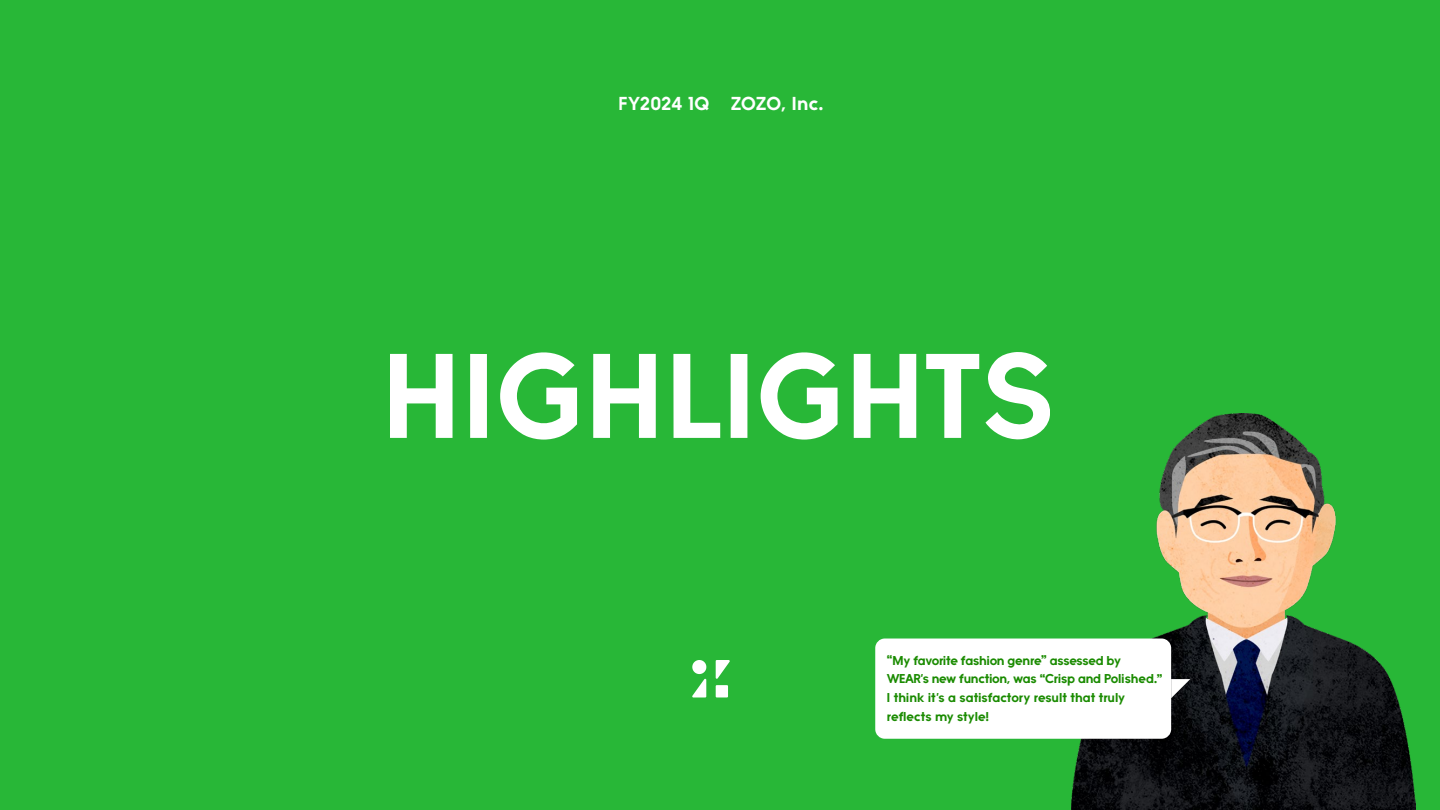
<style>
.page{position:relative;width:1440px;height:810px;background:#28b737}
.page>*{position:absolute;margin:0;border:0;box-sizing:border-box;transform-origin:0 0}
.t1{font:700 120px "ZOZO Gothic 005";letter-spacing:.02em;color:#fff}
.t2{font:700 18.75px "ZOZO Gothic 005";letter-spacing:.03em;color:#fff}
.t3{font:700 12.83px/18.8px "ZOZO Gothic 005";letter-spacing:-.01em;color:#1a8b01}
.s1{font-family:"Gothic MB101 Pro";font-size:11.25px}
</style>
<div class="page">
<svg style="left:716px;top:685px;width:12px;height:12px"></svg>
<svg style="left:716px;top:660px;width:14px;height:19px"></svg>
<svg style="left:692px;top:660px;width:14px;height:38px"></svg>
<img style="left:1071px;top:413px;width:345px;height:397px">
<svg style="left:1171px;top:679px;width:19px;height:19px"></svg>
<div style="left:875px;top:639px;width:296px;height:100px;background:#fff;border-radius:10px"></div>
<h2 class="t2" style="left:619px;top:92px;width:206px">FY2024 1Q ZOZO, Inc.</h2>
<h1 class="t1" style="left:383px;top:321px;width:672px">HIGHLIGHTS</h1>
<p class="t3" style="left:887px;top:650px;width:277px"><span class="s1">‶</span>My favorite fashion genre<span class="s1">"</span> assessed by WEAR's new function, was <span class="s1">‶</span>Crisp and Polished.<span class="s1">" </span>I think it's a satisfactory result that truly reflects my style!</p>
</div>
